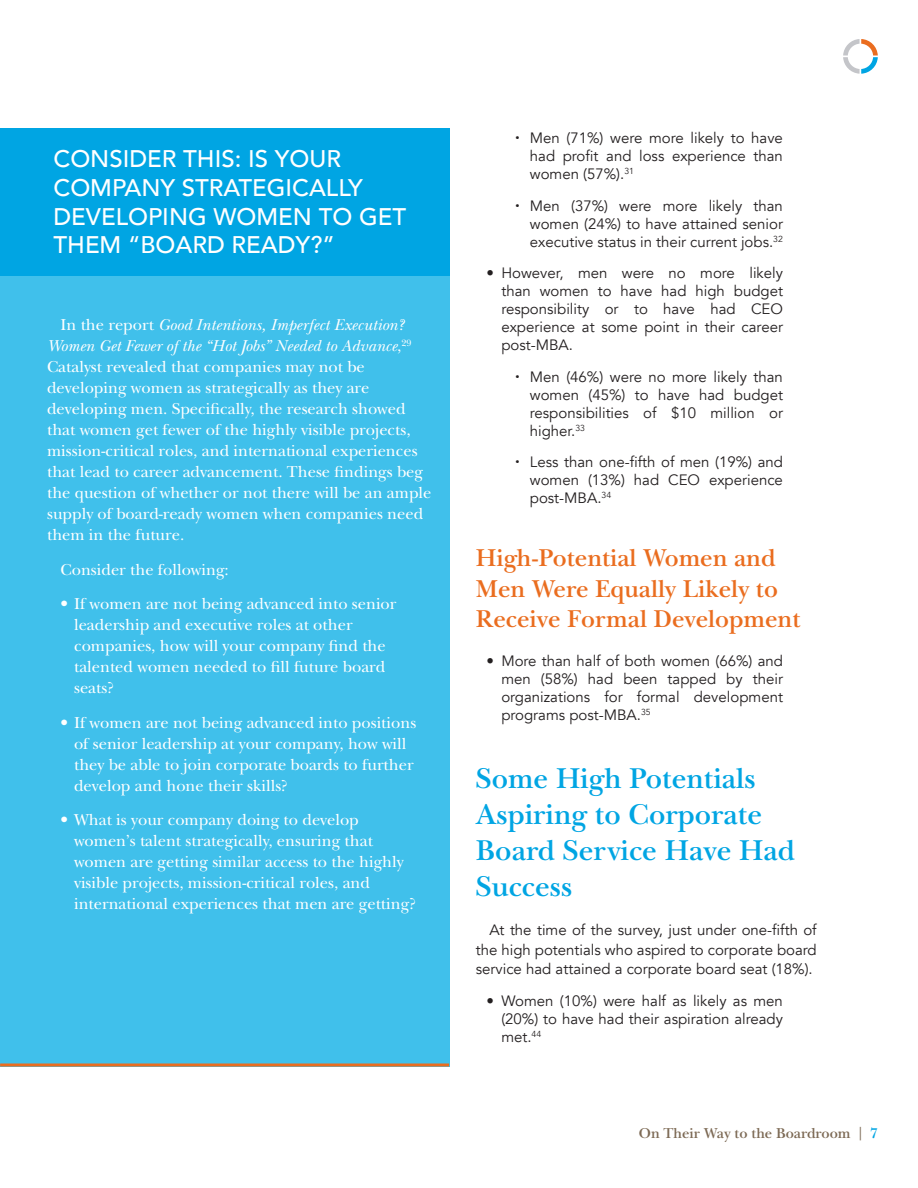
<style>
.page{position:relative;width:918px;height:1188px;background:#fff}
.page>*{position:absolute;margin:0;border:0;box-sizing:border-box;transform-origin:0 0}
.Header_A{font:600 30px/36px "New Baskerville ITC Pro";color:#00a5e3}
.Header_B{font:600 25.5px/30.6px "New Baskerville ITC Pro";color:#ea6d1f}
.Sidebar_Header{font:500 24px/28.8px "Avenir";color:#fff}
.Sidebar_Body{font:16.5px/21px "New Baskerville ITC Pro";color:#fff}
.Body{font:15px/18px "Avenir";color:#231f20;text-align:justify}
.t1{font:600 15px "New Baskerville ITC Pro";color:#7c6954}
.s1{font-style:italic}
.s2{font-size:13.5px}
.s3{color:#00a5e3}
</style>
<div class="page">
<svg style="left:843px;top:39px;width:35px;height:35px"></svg>
<div style="left:0;top:128px;width:449px;height:938px;background:#40c0eb"></div>
<div style="left:0;top:128px;width:449px;height:147px;background:#00a5e3"></div>
<hr style="left:0;top:1064px;width:449px;height:2px;background:#ea6d1f">
<p class="Sidebar_Header" style="left:53px;top:143px;width:354px">CONSIDER THIS: IS YOUR<br>COMPANY STRATEGICALLY<br>DEVELOPING WOMEN TO GET<br>THEM “BOARD READY?”</p>
<p class="Sidebar_Body" style="left:47px;top:315px;width:386px;text-indent:14px">In the report <span class="s1">Good Intentions, Imperfect Execution?<br>Women Get Fewer of the “Hot Jobs” Needed to Advance</span>,<sup>29<br></sup>Catalyst revealed that companies may not be developing women as strategically as they are developing men. Specifically, the research showed that women get fewer of the highly visible projects, mission-critical roles, and international experiences that lead to career advancement. These findings beg the question of whether or not there will be an ample supply of board-ready women when companies need them in the future.</p>
<p class="Sidebar_Body" style="left:61px;top:559px;width:170px">Consider the following:</p>
<p class="Sidebar_Body" style="left:74px;top:594px;width:324px;text-indent:-14px">• If women are not being advanced into senior leadership and executive roles at other companies, how will your company find the talented women needed to fill future board seats?</p>
<p class="Sidebar_Body" style="left:74px;top:712px;width:344px;text-indent:-14px">• If women are not being advanced into positions of senior leadership at your company, how will they be able to join corporate boards to further develop and hone their skills?</p>
<p class="Sidebar_Body" style="left:74px;top:810px;width:343px;text-indent:-14px">• What is your company doing to develop women’s talent strategically, ensuring that women are getting similar access to the highly visible projects, mission-critical roles, and international experiences that men are getting?</p>
<p class="Body" style="left:530px;top:129px;width:255px">Men (71%) were more likely to have had profit and loss experience than women (57%).<sup>31</sup></p>
<p class="Body" style="left:530px;top:197px;width:255px">Men (37%) were more likely than women (24%) to have attained senior executive status in their current jobs.<sup>32</sup></p>
<p class="Body" style="left:501px;top:264px;width:283px;text-indent:-15px">• However, men were no more likely than women to have had high budget responsibility or to have had CEO experience at some point in their career post-MBA.</p>
<p class="Body" style="left:530px;top:368px;width:255px">Men (46%) were no more likely than women (45%) to have had budget responsibilities of $10 million or higher.<sup>33</sup></p>
<p class="Body" style="left:530px;top:453px;width:255px">Less than one-fifth of men (19%) and women (13%) had CEO experience post-MBA.<sup>34</sup></p>
<p class="Header_B" style="left:476px;top:543px;width:326px">High-Potential Women and<br>Men Were Equally Likely to<br>Receive Formal Development</p>
<p class="Body" style="left:501px;top:652px;width:283px;text-indent:-15px">• More than half of both women (66%) and men (58%) had been tapped by their organizations for formal development programs post-MBA.<sup>35</sup></p>
<p class="Header_A" style="left:476px;top:761px;width:320px">Some High Potentials<br>Aspiring to Corporate<br>Board Service Have Had<br>Success</p>
<p class="Body" style="left:476px;top:920px;width:342px;line-height:19.5px;text-indent:14px">At the time of the survey, just under one-fifth of the high potentials who aspired to corporate board service had attained a corporate board seat (18%).</p>
<p class="Body" style="left:501px;top:992px;width:283px;text-indent:-15px">• Women (10%) were half as likely as men (20%) to have had their aspiration already met.<sup>44</sup></p>
<p class="t1" style="left:639px;top:1125px;width:240px">On Their Way to the Boardroom <span class="s2">|</span> <span class="s3">7</span></p>
</div>
